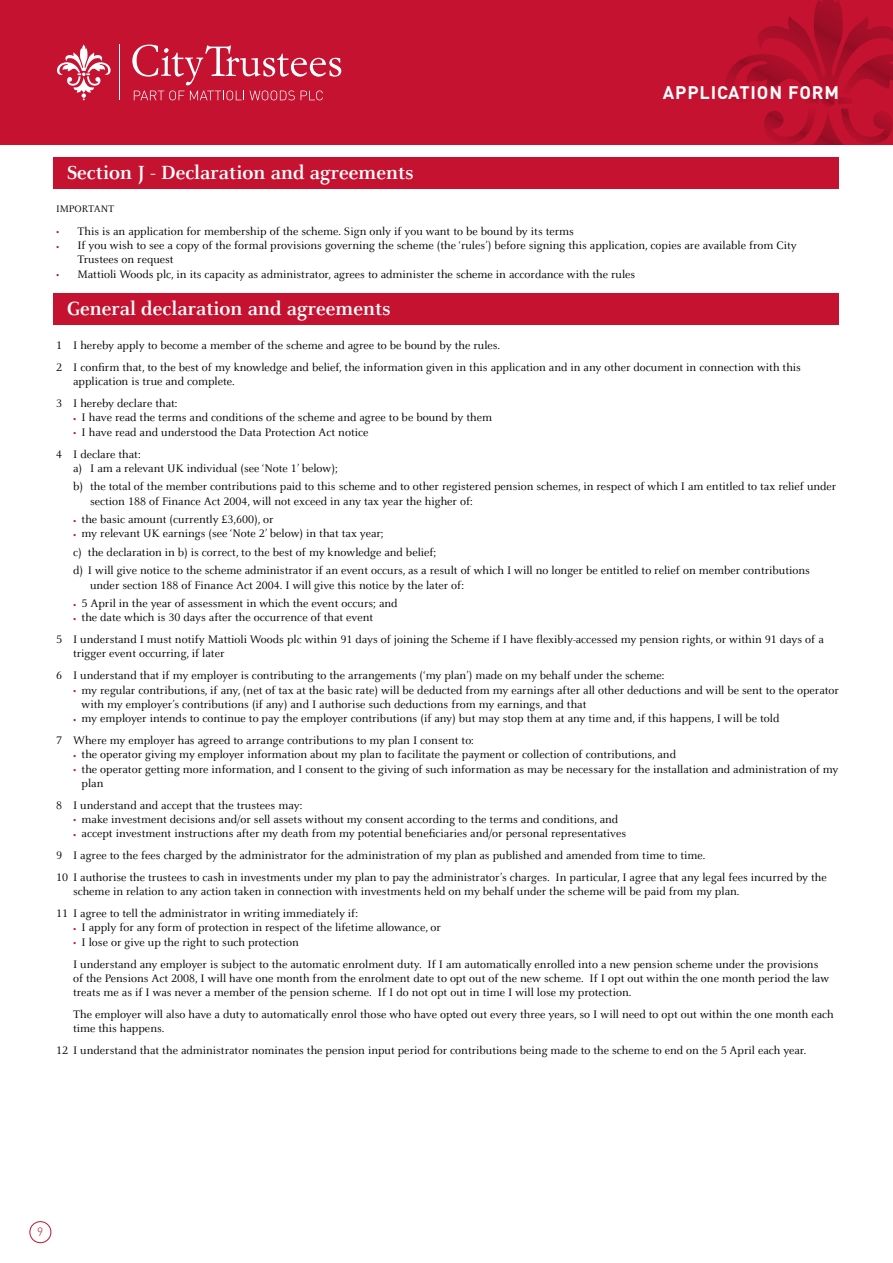
<style>
.page{position:relative;width:893px;height:1263px;background:#fff}
.page>*{position:absolute;margin:0;border:0;box-sizing:border-box;transform-origin:0 0}
.t1{font:700 21px "Celeste";color:#fff}
.t2{font:700 18px "DIN";letter-spacing:.05em;color:#fff}
.t3{font:12px/21.9px "Celeste";color:#000}
.t4{font:300 12px "DIN";color:#c41230}
.t5{font:10.5px "Celeste";color:#000}
.s1{color:#c41230}
.s2{font-family:"Celeste Caps"}
</style>
<div class="page">
<div style="left:0;top:0;width:893px;height:145px;background:#c41230"></div>
<svg style="left:725px;top:0;width:168px;height:145px"></svg>
<div style="left:30px;top:1221px;width:21px;height:22px;border:1px solid #c41230;border-radius:50%"></div>
<hr style="left:119px;top:44px;width:1px;height:56px;background:#fff">
<svg style="left:57px;top:44px;width:54px;height:56px"></svg>
<svg style="left:132px;top:45px;width:209px;height:40px"></svg>
<svg style="left:134px;top:91px;width:50px;height:9px"></svg>
<svg style="left:190px;top:91px;width:105px;height:9px"></svg>
<svg style="left:301px;top:91px;width:22px;height:9px"></svg>
<div style="left:54px;top:157px;width:785px;height:32px;background:#c41230"></div>
<div style="left:54px;top:293px;width:785px;height:32px;background:#c41230"></div>
<h1 class="t1" style="left:67px;top:161px;width:349px">Section J - Declaration and agreements</h1>
<h2 class="t2" style="left:663px;top:81px;width:178px">APPLICATION FORM</h2>
<p class="t5" style="left:56px;top:203px;width:60px">IMPORTANT</p>
<p class="t3" style="left:56px;top:220px;width:519px"><span class="s1">•</span> This is an application for membership of the scheme. Sign only if you want to be bound by its terms</p>
<p class="t3" style="left:77px;top:239px;width:721px;line-height:14.4px;text-indent:-21px"><span class="s1">•</span> If you wish to see a copy of the formal provisions governing the scheme (the ‘rules’) before signing this application, copies are available from City<br>Trustees on request</p>
<p class="t3" style="left:56px;top:264px;width:581px"><span class="s1">•</span> Mattioli Woods plc, in its capacity as administrator, agrees to administer the scheme in accordance with the rules</p>
<h1 class="t1" style="left:67px;top:298px;width:326px">General declaration and agreements</h1>
<p class="t3" style="left:56px;top:335px;width:746px"><span class="s2">1</span> I hereby apply to become a member of the scheme and agree to be bound by the rules.<br><span class="s2">2</span> I confirm that, to the best of my knowledge and belief, the information given in this application and in any other document in connection with this</p>
<p class="t3" style="left:56px;top:371px;width:180px;text-indent:17px">application is true and complete.<br><span class="s2">3</span> I hereby declare that:</p>
<p class="t3" style="left:73px;top:407px;width:420px"><span class="s1">•</span> I have read the terms and conditions of the scheme and agree to be bound by them</p>
<p class="t3" style="left:56px;top:421px;width:314px;text-indent:17px"><span class="s1">•</span> I have read and understood the Data Protection Act notice<br><span class="s2">4</span> I declare that:</p>
<p class="t3" style="left:73px;top:459px;width:765px;line-height:18.5px">a) I am a relevant UK individual (see ‘Note <span class="s2">1</span>’ below);<br>b) the total of the member contributions paid to this scheme and to other registered pension schemes, in respect of which I am entitled to tax relief under</p>
<p class="t3" style="left:90px;top:490px;width:384px">section <span class="s2">188</span> of Finance Act <span class="s2">2004</span>, will not exceed in any tax year the higher of:</p>
<p class="t3" style="left:73px;top:509px;width:202px"><span class="s1">•</span> the basic amount (currently <span class="s2">£3,600</span>), or</p>
<p class="t3" style="left:73px;top:525px;width:738px;line-height:18.5px"><span class="s1">•</span> my relevant UK earnings (see ‘Note <span class="s2">2</span>’ below) in that tax year;<br>c) the declaration in b) is correct, to the best of my knowledge and belief;<br>d) I will give notice to the scheme administrator if an event occurs, as a result of which I will no longer be entitled to relief on member contributions</p>
<p class="t3" style="left:90px;top:574px;width:376px">under section <span class="s2">188</span> of Finance Act <span class="s2">2004</span>. I will give this notice by the later of:</p>
<p class="t3" style="left:73px;top:593px;width:326px"><span class="s1">•</span> <span class="s2">5</span> April in the year of assessment in which the event occurs; and</p>
<p class="t3" style="left:56px;top:607px;width:769px;text-indent:17px"><span class="s1">•</span> the date which is <span class="s2">30</span> days after the occurrence of that event<br><span class="s2">5</span> I understand I must notify Mattioli Woods plc within <span class="s2">91</span> days of joining the Scheme if I have flexibly-accessed my pension rights, or within <span class="s2">91</span> days of a</p>
<p class="t3" style="left:56px;top:643px;width:610px;text-indent:17px">trigger event occurring, if later<br><span class="s2">6</span> I understand that if my employer is contributing to the arrangements (‘my plan’) made on my behalf under the scheme:</p>
<p class="t3" style="left:82px;top:683px;width:759px;line-height:14.2px;text-indent:-9px"><span class="s1">•</span> my regular contributions, if any, (net of tax at the basic rate) will be deducted from my earnings after all other deductions and will be sent to the operator with my employer’s contributions (if any) and I authorise such deductions from my earnings, and that</p>
<p class="t3" style="left:56px;top:708px;width:725px;text-indent:17px"><span class="s1">•</span> my employer intends to continue to pay the employer contributions (if any) but may stop them at any time and, if this happens, I will be told<br><span class="s2">7</span> Where my employer has agreed to arrange contributions to my plan I consent to:</p>
<p class="t3" style="left:73px;top:744px;width:604px"><span class="s1">•</span> the operator giving my employer information about my plan to facilitate the payment or collection of contributions, and</p>
<p class="t3" style="left:82px;top:762px;width:758px;line-height:14.2px;text-indent:-9px"><span class="s1">•</span> the operator getting more information, and I consent to the giving of such information as may be necessary for the installation and administration of my plan</p>
<p class="t3" style="left:56px;top:794px;width:248px"><span class="s2">8</span> I understand and accept that the trustees may:</p>
<p class="t3" style="left:73px;top:809px;width:547px"><span class="s1">•</span> make investment decisions and/or sell assets without my consent according to the terms and conditions, and</p>
<p class="t3" style="left:56px;top:823px;width:772px;text-indent:17px"><span class="s1">•</span> accept investment instructions after my death from my potential beneficiaries and/or personal representatives<br><span class="s2">9</span> I agree to the fees charged by the administrator for the administration of my plan as published and amended from time to time.<br><span class="s2">10</span> I authorise the trustees to cash in investments under my plan to pay the administrator’s charges. In particular, I agree that any legal fees incurred by the</p>
<p class="t3" style="left:56px;top:881px;width:685px;text-indent:17px">scheme in relation to any action taken in connection with investments held on my behalf under the scheme will be paid from my plan.<br><span class="s2">11</span> I agree to tell the administrator in writing immediately if:</p>
<p class="t3" style="left:73px;top:917px;width:369px"><span class="s1">•</span> I apply for any form of protection in respect of the lifetime allowance, or</p>
<p class="t3" style="left:73px;top:931px;width:747px"><span class="s1">•</span> I lose or give up the right to such protection<br>I understand any employer is subject to the automatic enrolment duty. If I am automatically enrolled into a new pension scheme under the provisions</p>
<p class="t3" style="left:73px;top:971px;width:758px;line-height:14.2px">of the Pensions Act <span class="s2">2008</span>, I will have one month from the enrolment date to opt out of the new scheme. If I opt out within the one month period the law treats me as if I was never a member of the pension scheme. If I do not opt out in time I will lose my protection.</p>
<p class="t3" style="left:73px;top:1007px;width:762px;line-height:14.2px">The employer will also have a duty to automatically enrol those who have opted out every three years, so I will need to opt out within the one month each time this happens.</p>
<p class="t3" style="left:56px;top:1040px;width:752px"><span class="s2">12</span> I understand that the administrator nominates the pension input period for contributions being made to the scheme to end on the <span class="s2">5</span> April each year.</p>
<p class="t4" style="left:37px;top:1225px;width:8px">9</p>
</div>
